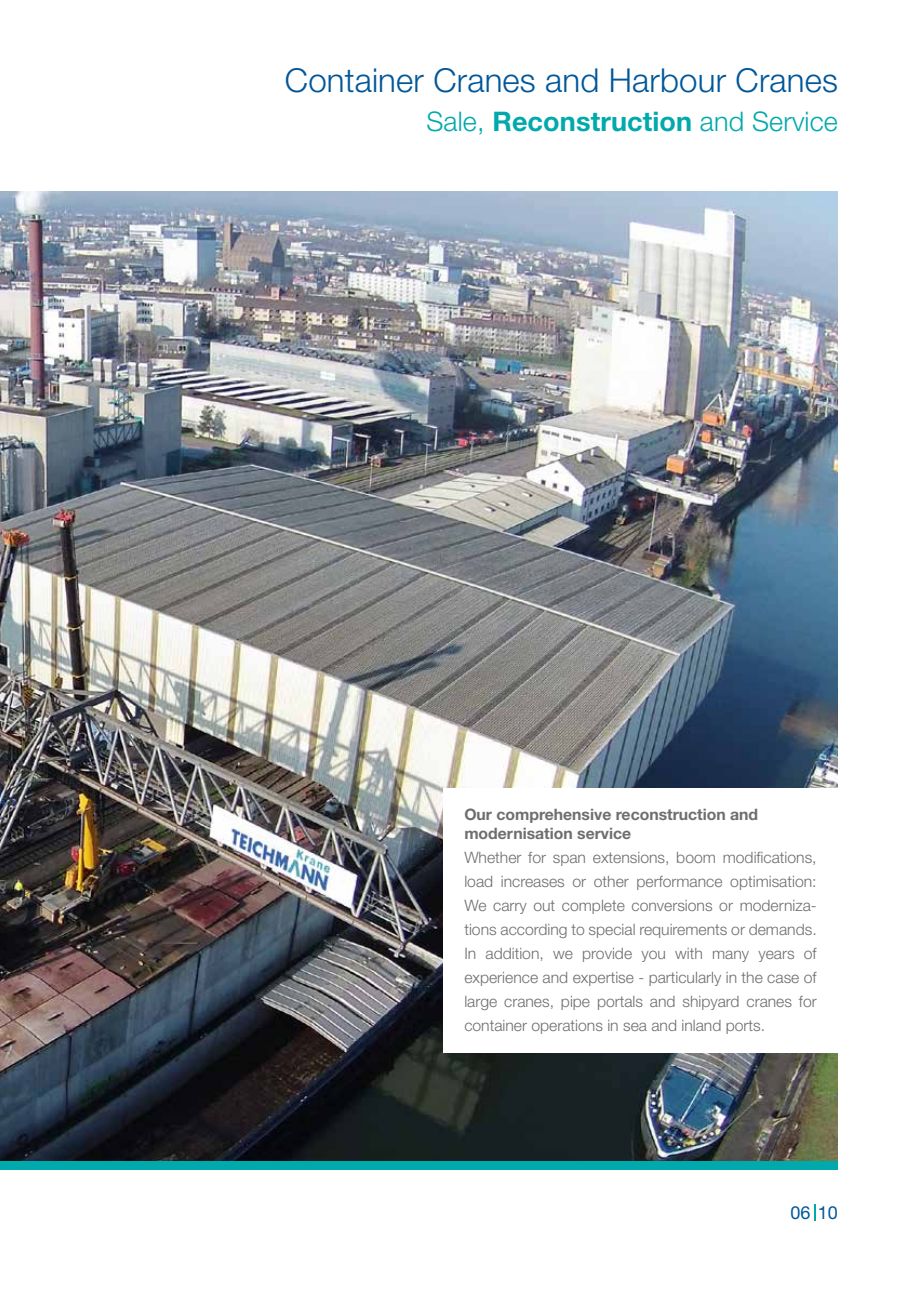
<style>
.page{position:relative;width:906px;height:1289px;background:#fff}
.page>*{position:absolute;margin:0;border:0;box-sizing:border-box;transform-origin:0 0}
.t1{font:300 33px "Helvetica Neue LT Std";letter-spacing:.005em;color:#005799}
.t2{font:300 27px "Helvetica Neue LT Std";letter-spacing:.005em;color:#00a9ac}
.t3{font:18px "Helvetica Neue LT Std";color:#005799}
.t4{font:300 15.75px/24px "Helvetica Neue LT Std";color:#6e6e6e;text-align:justify}
.t5{font:700 15.75px/18.9px "Helvetica Neue LT Std";color:#6e6e6e}
.s1{font-weight:700}
</style>
<div class="page">
<img style="left:0;top:191px;width:838px;height:970px">
<svg style="left:814px;top:1204px;width:1px;height:16px"></svg>
<div style="left:443px;top:788px;width:397px;height:264px;background:#fff"></div>
<div style="left:0;top:1161px;width:838px;height:8px;background:#00a9ac"></div>
<h1 class="t1" style="left:285px;top:60px;width:554px">Container Cranes and Harbour Cranes</h1>
<h2 class="t2" style="left:426px;top:104px;width:413px">Sale, <span class="s1">Reconstruction</span> and Service</h2>
<p class="t5" style="left:464px;top:805px;width:295px">Our comprehensive reconstruction and modernisation service</p>
<p class="t4" style="left:464px;top:845px;width:354px">Whether for span extensions, boom modifications, load increases or other performance optimisation:<br>We carry out complete conversions or moderniza&shy;tions according to special requirements or demands.<br>In addition, we provide you with many years of experience and expertise - particularly in the case of large cranes, pipe portals and shipyard cranes for container operations in sea and inland ports.</p>
<p class="t3" style="left:790px;top:1201px;width:49px">06 10</p>
</div>
